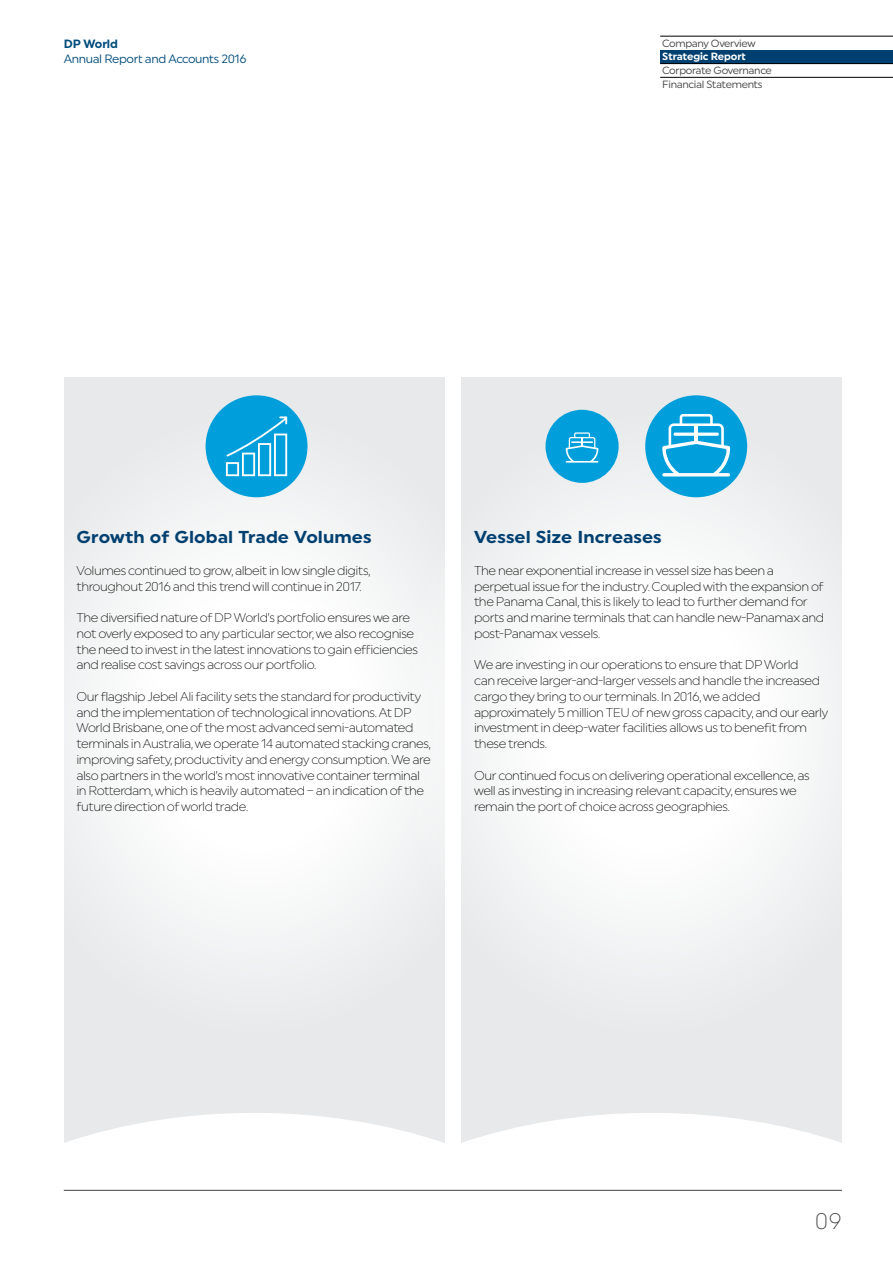
<style>
.page{position:relative;width:893px;height:1263px;background:#fff}
.page>*{position:absolute;margin:0;border:0;box-sizing:border-box;transform-origin:0 0}
.t1{font:300 22.5px "Uniform";color:#414042}
.t2{font:700 17.25px "Uniform";color:#004071;scale:1.06 1}
.t3{font:300 12.75px/15.8px "Uniform";letter-spacing:-.04em;color:#000}
.t4{font:12px "Uniform";letter-spacing:-.03em;color:#004c7c}
.t5{font:700 12px "Uniform";letter-spacing:-.015em;color:#004c7c}
.t6{font:10.5px/13.6px "Uniform";letter-spacing:-.03em;color:#414042}
.t7{font:700 10.5px "Uniform";letter-spacing:-.015em;color:#fff}
</style>
<div class="page">
<div style="left:64px;top:377px;width:380px;height:766px;background:#e7e9ea"></div>
<svg style="left:65px;top:1113px;width:378px;height:30px"></svg>
<div style="left:0;top:409px;width:512px;height:628px;background:linear-gradient(to bottom,#f4f5f6,#f5f6f6);border-radius:50%"></div>
<svg style="left:0;top:689px;width:2px;height:68px"></svg>
<div style="left:461px;top:377px;width:381px;height:766px;background:#e7e9ea"></div>
<svg style="left:463px;top:1113px;width:378px;height:30px"></svg>
<svg style="left:395px;top:409px;width:445px;height:628px;fill:#f4f5f5"></svg>
<div style="left:660px;top:50px;width:233px;height:14px;background:#004071"></div>
<hr style="left:660px;top:63px;width:233px;height:1px;background:#000">
<hr style="left:660px;top:77px;width:233px;height:1px;background:#000">
<hr style="left:660px;top:36px;width:233px;height:1px;background:#000">
<hr style="left:64px;top:1190px;width:778px;height:1px;background:#414042">
<div style="left:206px;top:395px;width:102px;height:102px;background:#009fdb;border-radius:50%"></div>
<svg style="left:226px;top:416px;width:61px;height:60px"></svg>
<div style="left:645px;top:395px;width:102px;height:102px;background:#009fdb;border-radius:50%"></div>
<svg style="left:662px;top:414px;width:68px;height:62px"></svg>
<div style="left:545px;top:410px;width:74px;height:73px;background:#009fdb;border-radius:50%"></div>
<hr style="left:566px;top:461px;width:32px;height:2px;background:#fff">
<svg style="left:566px;top:432px;width:32px;height:29px"></svg>
<p class="t5" style="left:64px;top:36px;width:56px">DP World</p>
<p class="t4" style="left:64px;top:51px;width:185px">Annual Report and Accounts 2016</p>
<p class="t6" style="left:662px;top:36px;width:95px">Company Overview</p>
<p class="t7" style="left:662px;top:50px;width:85px">Strategic Report</p>
<p class="t6" style="left:662px;top:63px;width:111px">Corporate Governance<br>Financial Statements</p>
<h2 class="t2" style="left:77px;top:527px;width:280px">Growth of Global Trade Volumes</h2>
<p class="t3" style="left:77px;top:562px;width:295px">Volumes continued to grow, albeit in low single digits, throughout 2016 and this trend will continue in 2017.</p>
<p class="t3" style="left:77px;top:610px;width:343px">The diversified nature of DP World’s portfolio ensures we are not overly exposed to any particular sector, we also recognise the need to invest in the latest innovations to gain efficiencies and realise cost savings across our portfolio.</p>
<p class="t3" style="left:77px;top:688px;width:356px">Our flagship Jebel Ali facility sets the standard for productivity and the implementation of technological innovations. At DP World Brisbane, one of the most advanced semi-automated terminals in Australia, we operate 14 automated stacking cranes, improving safety, productivity and energy consumption. We are also partners in the world’s most innovative container terminal in Rotterdam, which is heavily automated – an indication of the future direction of world trade.</p>
<h2 class="t2" style="left:474px;top:527px;width:179px">Vessel Size Increases</h2>
<p class="t3" style="left:474px;top:562px;width:352px">The near exponential increase in vessel size has been a perpetual issue for the industry. Coupled with the expansion of the Panama Canal, this is likely to lead to further demand for ports and marine terminals that can handle new-Panamax and post-Panamax vessels.</p>
<p class="t3" style="left:474px;top:657px;width:356px">We are investing in our operations to ensure that DP World<br>can receive larger-and-larger vessels and handle the increased cargo they bring to our terminals. In 2016, we added approximately 5 million TEU of new gross capacity, and our early investment in deep-water facilities allows us to benefit from these trends.</p>
<p class="t3" style="left:474px;top:767px;width:337px">Our continued focus on delivering operational excellence, as well as investing in increasing relevant capacity, ensures we remain the port of choice across geographies.</p>
<h1 class="t1" style="left:815px;top:1208px;width:28px">09</h1>
</div>
